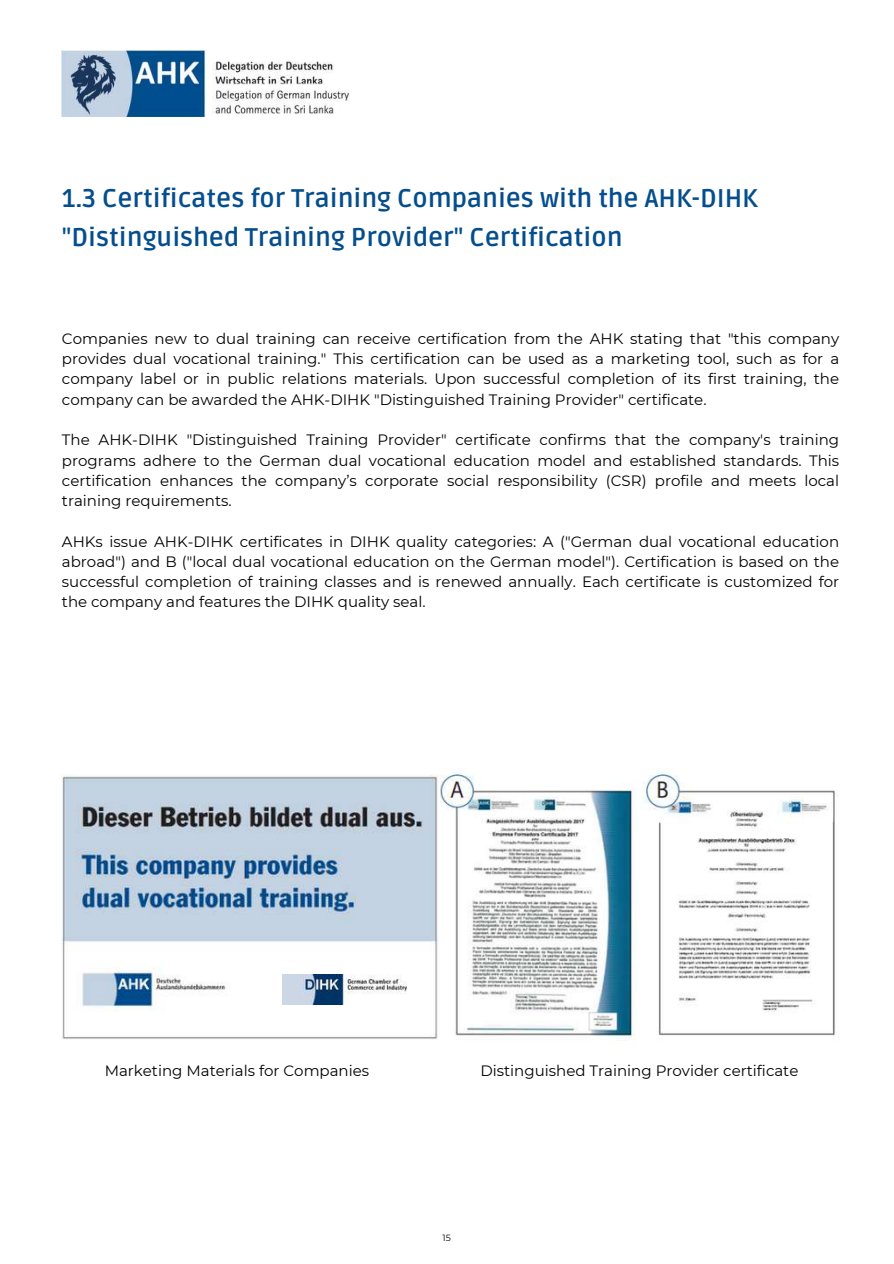
<style>
.page{position:relative;width:894px;height:1264px;background:#fff}
.page>*{position:absolute;margin:0;border:0;box-sizing:border-box;transform-origin:0 0}
.t1{font:700 25.5px/39.3px "Ruda";color:#054e8d}
.t2{font:15px/20.2px "Montserrat";color:#000;text-align:justify}
.t3{font:9px "Montserrat";color:#000}
</style>
<div class="page">
<img style="left:62px;top:50px;width:287px;height:67px">
<img style="left:440px;top:768px;width:398px;height:271px">
<img style="left:62px;top:775px;width:376px;height:264px">
<div style="left:250px;top:955px;width:177px;height:63px;background:#fff"></div>
<img style="left:282px;top:974px;width:124px;height:30px">
<h1 class="t1" style="left:62px;top:179px;width:697px">1.3 Certificates for Training Companies with the AHK-DIHK "Distinguished Training Provider" Certification</h1>
<p class="t2" style="left:62px;top:328px;width:778px">Companies new to dual training can receive certification from the AHK stating that "this company provides dual vocational training." This certification can be used as a marketing tool, such as for a company label or in public relations materials. Upon successful completion of its first training, the company can be awarded the AHK-DIHK "Distinguished Training Provider" certificate.</p>
<p class="t2" style="left:62px;top:430px;width:778px">The AHK-DIHK "Distinguished Training Provider" certificate confirms that the company's training programs adhere to the German dual vocational education model and established standards. This certification enhances the company’s corporate social responsibility (CSR) profile and meets local training requirements.</p>
<p class="t2" style="left:62px;top:531px;width:778px">AHKs issue AHK-DIHK certificates in DIHK quality categories: A ("German dual vocational education abroad") and B ("local dual vocational education on the German model"). Certification is based on the successful completion of training classes and is renewed annually. Each certificate is customized for the company and features the DIHK quality seal.</p>
<p class="t2" style="left:105px;top:1060px;width:266px">Marketing Materials for Companies</p>
<p class="t2" style="left:480px;top:1060px;width:319px">Distinguished Training Provider certificate</p>
<p class="t3" style="left:442px;top:1232px;width:10px">15</p>
</div>
